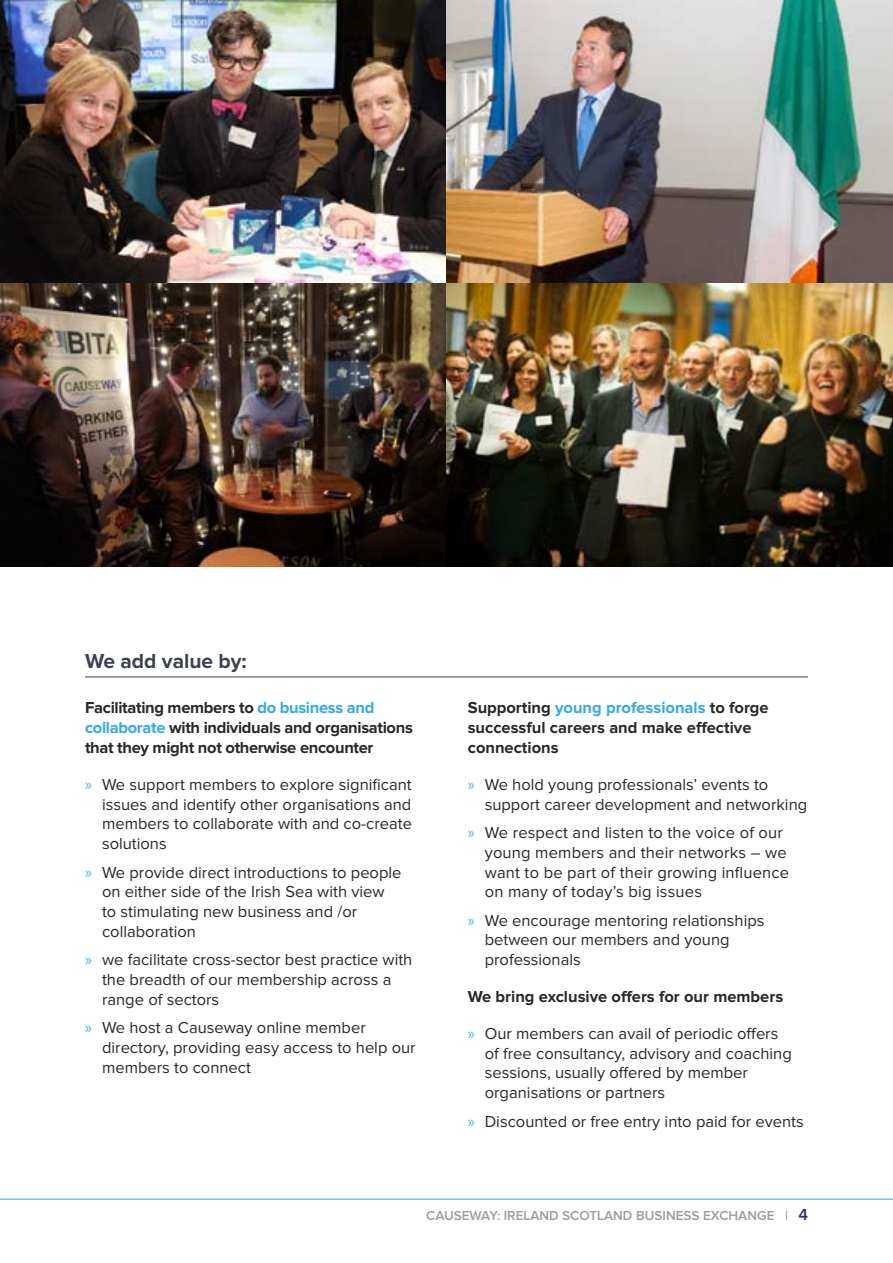
<style>
.page{position:relative;width:893px;height:1263px;background:#fff}
.page>*{position:absolute;margin:0;border:0;box-sizing:border-box;transform-origin:0 0}
.t1{font:700 21px "Proxima Nova";color:#3a444e}
.t2{font:16.5px/19.8px "Proxima Nova";color:#282827}
.t3{font:700 16.5px/19.8px "Proxima Nova";color:#282827}
.t4{font:700 16.5px/19.8px "Proxima Nova";letter-spacing:-.02em;color:#282827}
.t5{font:600 13.5px "Proxima Nova";color:#9d9d9c}
.s1{color:#36a9e1}
.s2{font-family:"Myriad Pro";color:#49ade3}
.s3{font-size:16.5px;color:#312783}
</style>
<div class="page">
<hr style="left:0;top:1199px;width:893px;height:1px;background:#36a9e1">
<hr style="left:85px;top:676px;width:723px;height:1px;background:#3a444e">
<img style="left:0;top:0;width:893px;height:566px">
<p class="t1" style="left:85px;top:651px;width:163px">We add value by:</p>
<p class="t4" style="left:85px;top:699px;width:329px">Facilitating members to <span class="s1">do business and collaborate</span> with individuals and organisations that they might not otherwise encounter</p>
<p class="t2" style="left:102px;top:775px;width:311px;text-align:justify;text-indent:-17px"><span class="s2">»</span> We support members to explore significant issues and identify other organisations and members to collaborate with and co-create solutions</p>
<p class="t2" style="left:102px;top:863px;width:301px;text-indent:-17px"><span class="s2">»</span> We provide direct introductions to people on either side of the Irish Sea with view to stimulating new business and /or collaboration</p>
<p class="t2" style="left:102px;top:950px;width:312px;text-indent:-17px"><span class="s2">»</span> we facilitate cross-sector best practice with the breadth of our membership across a range of sectors</p>
<p class="t2" style="left:102px;top:1018px;width:315px;text-indent:-17px"><span class="s2">»</span> We host a Causeway online member directory, providing easy access to help our members to connect</p>
<p class="t3" style="left:468px;top:699px;width:302px">Supporting <span class="s1">young professionals</span> to forge successful careers and make effective connections</p>
<p class="t2" style="left:485px;top:775px;width:324px;text-indent:-17px"><span class="s2">»</span> We hold young professionals’ events to support career development and networking</p>
<p class="t2" style="left:485px;top:823px;width:306px;text-indent:-17px"><span class="s2">»</span> We respect and listen to the voice of our young members and their networks – we want to be part of their growing influence on many of today’s big issues</p>
<p class="t2" style="left:485px;top:911px;width:281px;text-indent:-17px"><span class="s2">»</span> We encourage mentoring relationships between our members and young professionals</p>
<p class="t3" style="left:468px;top:987px;width:317px">We bring exclusive offers for our members</p>
<p class="t2" style="left:485px;top:1024px;width:309px;text-indent:-17px"><span class="s2">»</span> Our members can avail of periodic offers of free consultancy, advisory and coaching sessions, usually offered by member organisations or partners</p>
<p class="t2" style="left:468px;top:1112px;width:338px"><span class="s2">»</span> Discounted or free entry into paid for events</p>
<p class="t5" style="left:426px;top:1210px;width:383px">CAUSEWAY: IRELAND SCOTLAND BUSINESS EXCHANGE | <span class="s3">4</span></p>
</div>
